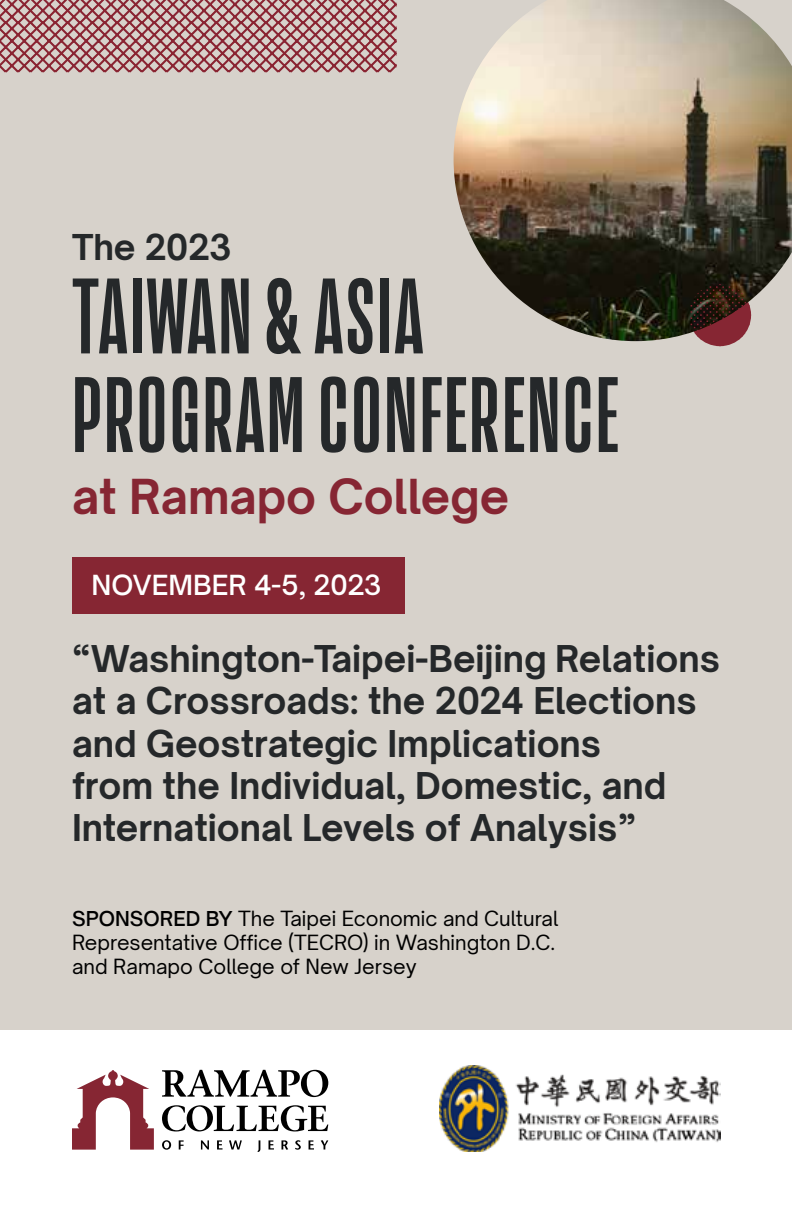
<style>
.page{position:relative;width:792px;height:1224px;background:#fff}
.page>*{position:absolute;margin:0;border:0;box-sizing:border-box;transform-origin:0 0}
.t1{font:104.8px/98.6px "Action Cond Bold Grade 1";letter-spacing:.02em;color:#25282a}
.t2{font:700 46px "Open Sauce One";color:#862633}
.t3{font:700 35.2px/42.2px "Open Sauce One";color:#25282a}
.t4{font:700 34px "Open Sauce One";letter-spacing:-.02em;color:#25282a}
.t5{font:500 27px "Open Sauce One";color:#fff}
.t6{font:20px/24px "Open Sauce One";color:#000}
.s1{font-weight:500}
</style>
<div class="page">
<div style="left:0;top:0;width:792px;height:1030px;background:#d7d2cb"></div>
<svg style="left:162px;top:1140px;width:9px;height:10px"></svg>
<svg style="left:179px;top:1140px;width:5px;height:10px"></svg>
<svg style="left:201px;top:1140px;width:8px;height:10px"></svg>
<svg style="left:217px;top:1140px;width:6px;height:10px"></svg>
<svg style="left:229px;top:1140px;width:13px;height:10px"></svg>
<svg style="left:258px;top:1140px;width:2px;height:12px"></svg>
<svg style="left:269px;top:1140px;width:5px;height:10px"></svg>
<svg style="left:281px;top:1140px;width:7px;height:10px"></svg>
<svg style="left:295px;top:1140px;width:6px;height:10px"></svg>
<svg style="left:309px;top:1140px;width:5px;height:10px"></svg>
<svg style="left:321px;top:1140px;width:7px;height:10px"></svg>
<svg style="left:72px;top:1070px;width:82px;height:80px"></svg>
<svg style="left:162px;top:1070px;width:166px;height:27px"></svg>
<svg style="left:162px;top:1105px;width:166px;height:26px"></svg>
<img style="left:439px;top:1065px;width:281px;height:87px">
<img style="left:454px;top:0;width:338px;height:341px">
<svg style="left:689px;top:284px;width:62px;height:62px;background:#5a312f"></svg>
<div style="left:72px;top:557px;width:332px;height:56px;background:#862633"></div>
<svg style="left:0;top:0;width:396px;height:72px"></svg>
<p class="t4" style="left:72px;top:225px;width:161px">The 2023</p>
<h1 class="t1" style="left:72px;top:266px;width:547px">TAIWAN &amp; ASIA<br>PROGRAM CONFERENCE</h1>
<h2 class="t2" style="left:72px;top:466px;width:439px">at Ramapo College</h2>
<p class="t5" style="left:92px;top:568px;width:292px">NOVEMBER 4-5, 2023</p>
<p class="t3" style="left:72px;top:637px;width:650px">“Washington-Taipei-Beijing Relations at a Crossroads: the 2024 Elections and Geostrategic Implications<br>from the Individual, Domestic, and International Levels of Analysis”</p>
<p class="t6" style="left:72px;top:906px;width:488px"><span class="s1">SPONSORED BY</span> The Taipei Economic and Cultural<br>Representative Office (TECRO) in Washington D.C. and Ramapo College of New Jersey</p>
</div>
